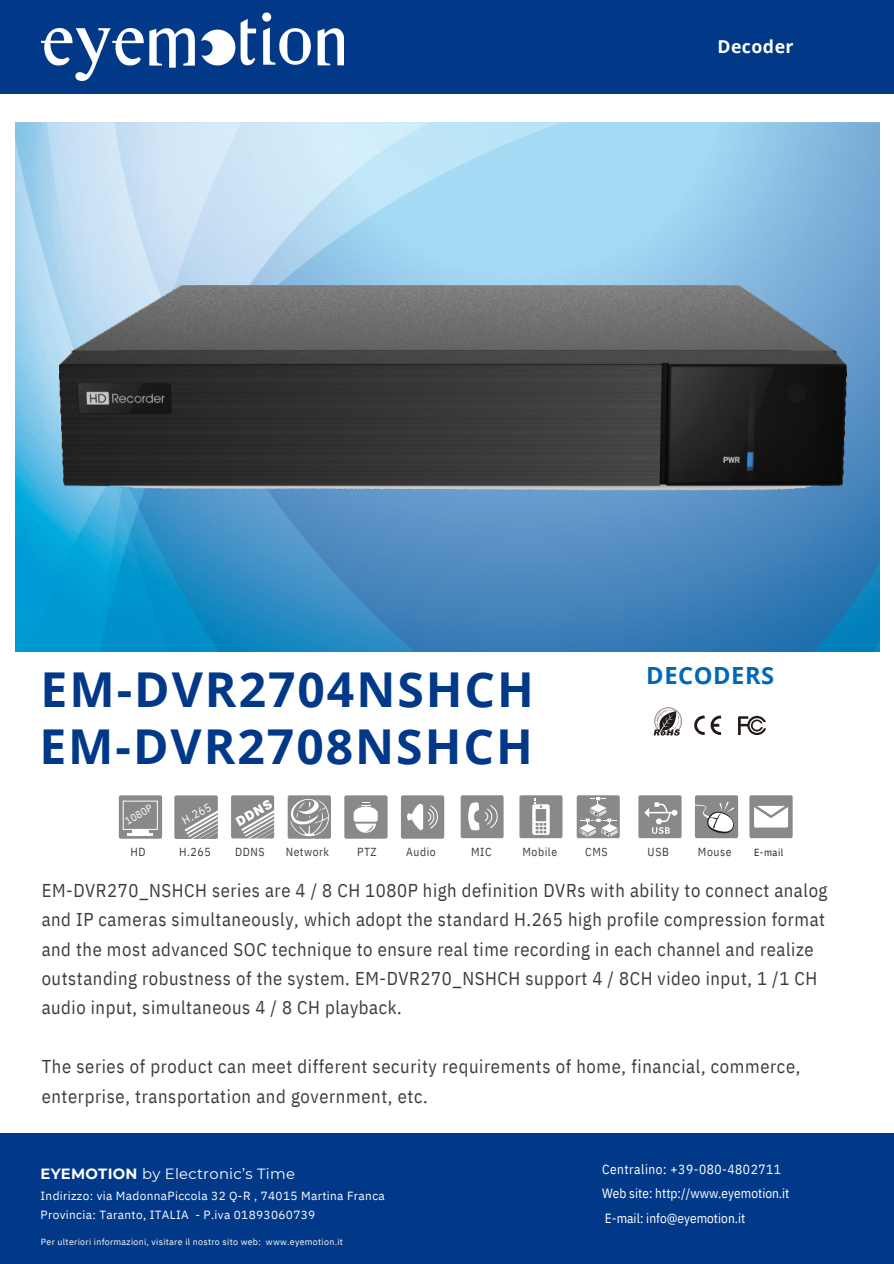
<style>
.page{position:relative;width:894px;height:1264px;background:#fff}
.page>*{position:absolute;margin:0;border:0;box-sizing:border-box;transform-origin:0 0}
.t1{font:700 48px "Open Sans";letter-spacing:.04em;color:#013888}
.t2{font:700 23.7px "Open Sans";letter-spacing:.025em;color:#0068b7}
.t3{font:18.6px/29.4px "IBM Plex Sans Cond";letter-spacing:.03em;color:#3f3b3a}
.t4{font:700 17.7px "Open Sans";letter-spacing:.025em;color:#fff}
.t5{font:14.85px "Montserrat";letter-spacing:.015em;color:#fff}
.t6{font:13.35px/24.5px "IBM Plex Sans Cond";color:#fff}
.t7{font:11.85px "IBM Plex Sans";letter-spacing:.03em;color:#fff}
.t8{font:11.7px "IBM Plex Sans Cond";letter-spacing:.05em;color:#3f3b3a}
.t9{font:11.7px "IBM Plex Sans Cond";color:#fff}
.t10{font:10.5px "IBM Plex Sans Cond";color:#fff}
.t11{font:10.2px "IBM Plex Sans Cond";color:#231916}
.t12{font:8.85px "IBM Plex Sans";letter-spacing:.03em;color:#fff}
.s1{font-weight:700}
</style>
<div class="page">
<div style="left:0;top:1133px;width:893px;height:130px;background:#013888"></div>
<div style="left:0;top:0;width:893px;height:93px;background:#013888"></div>
<img style="left:15px;top:123px;width:864px;height:529px">
<img style="left:42px;top:13px;width:301px;height:67px">
<img style="left:59px;top:285px;width:787px;height:205px">
<div style="left:287px;top:795px;width:44px;height:43px;background:#898989;border-radius:2px"></div>
<svg style="left:287px;top:796px;width:42px;height:40px"></svg>
<div style="left:231px;top:795px;width:43px;height:43px;background:#898989;border-radius:2px"></div>
<svg style="left:235px;top:800px;width:39px;height:38px"></svg>
<div style="left:401px;top:795px;width:43px;height:43px;background:#898989;border-radius:2px"></div>
<svg style="left:407px;top:803px;width:31px;height:28px"></svg>
<div style="left:344px;top:795px;width:43px;height:43px;background:#898989;border-radius:2px"></div>
<svg style="left:353px;top:802px;width:24px;height:30px"></svg>
<div style="left:119px;top:795px;width:43px;height:43px;background:#898989;border-radius:2px"></div>
<div style="left:123px;top:800px;width:35px;height:29px;border:1px solid #fff"></div>
<hr style="left:132px;top:829px;width:16px;height:3px;background:#fff">
<hr style="left:127px;top:833px;width:26px;height:3px;background:#fff">
<div style="left:174px;top:795px;width:44px;height:44px;background:#898989;border-radius:2px"></div>
<svg style="left:184px;top:810px;width:34px;height:29px"></svg>
<div style="left:460px;top:795px;width:43px;height:43px;background:#898989;border-radius:2px"></div>
<svg style="left:468px;top:802px;width:30px;height:28px"></svg>
<div style="left:519px;top:795px;width:43px;height:43px;background:#898989;border-radius:2px"></div>
<svg style="left:532px;top:804px;width:17px;height:31px"></svg>
<div style="left:535px;top:809px;width:11px;height:12px;background:#898989"></div>
<svg style="left:535px;top:822px;width:11px;height:12px"></svg>
<svg style="left:534px;top:798px;width:8px;height:10px"></svg>
<div style="left:576px;top:795px;width:43px;height:43px;background:#898989;border-radius:2px"></div>
<svg style="left:579px;top:797px;width:38px;height:40px"></svg>
<div style="left:638px;top:795px;width:43px;height:43px;background:#898989;border-radius:2px"></div>
<svg style="left:644px;top:802px;width:33px;height:31px"></svg>
<div style="left:694px;top:795px;width:44px;height:43px;background:#898989;border-radius:2px"></div>
<svg style="left:694px;top:801px;width:40px;height:32px"></svg>
<div style="left:749px;top:795px;width:43px;height:43px;background:#898989;border-radius:2px"></div>
<svg style="left:754px;top:806px;width:33px;height:21px"></svg>
<svg style="left:653px;top:707px;width:28px;height:28px"></svg>
<svg style="left:694px;top:715px;width:27px;height:20px"></svg>
<svg style="left:738px;top:716px;width:28px;height:19px"></svg>
<p class="t4" style="left:717px;top:34px;width:78px">Decoder</p>
<p class="t1" style="left:41px;top:655px;width:495px">EM-DVR2704NSHCH</p>
<p class="t2" style="left:646px;top:659px;width:129px">DECODERS</p>
<h6 class="t1" style="left:39px;top:712px;width:495px">EM-DVR2708NSHCH</h6>
<h6 class="t10" style="left:122px;top:816px;width:31px;rotate:-30deg">1080P</h6>
<p class="t9" style="left:179px;top:814px;width:33px;rotate:-28deg">H.265</p>
<h6 class="t8" style="left:130px;top:843px;width:17px">HD</h6>
<h6 class="t8" style="left:179px;top:843px;width:33px">H.265</h6>
<p class="t8" style="left:235px;top:843px;width:31px">DDNS</p>
<h6 class="t8" style="left:286px;top:843px;width:45px">Network</h6>
<p class="t8" style="left:357px;top:843px;width:21px">PTZ</p>
<h6 class="t8" style="left:406px;top:843px;width:31px">Audio</h6>
<p class="t8" style="left:471px;top:843px;width:22px">MIC</p>
<h6 class="t8" style="left:522px;top:843px;width:36px">Mobile</h6>
<p class="t8" style="left:585px;top:843px;width:24px">CMS</p>
<h6 class="t8" style="left:647px;top:843px;width:23px">USB</h6>
<p class="t8" style="left:697px;top:843px;width:35px">Mouse</p>
<p class="t11" style="left:753px;top:845px;width:31px">E-mail</p>
<p class="t3" style="left:42px;top:875px;width:787px">EM-DVR270_NSHCH series are 4 / 8 CH 1080P high definition DVRs with ability to connect analog and IP cameras simultaneously, which adopt the standard H.265 high profile compression format and the most advanced SOC technique to ensure real time recording in each channel and realize outstanding robustness of the system. EM-DVR270_NSHCH support 4 / 8CH video input, 1 /1 CH audio input, simultaneous 4 / 8 CH playback.</p>
<h4 class="t3" style="left:42px;top:1051px;width:760px">The series of product can meet different security requirements of home, financial, commerce, enterprise, transportation and government, etc.</h4>
<h1 class="t5" style="left:41px;top:1164px;width:256px"><span class="s1">EYEMOTION</span> by Electronic’s Time</h1>
<p class="t7" style="left:41px;top:1187px;width:346px">Indirizzo: via MadonnaPiccola 32 Q-R , 74015 Martina Franca</p>
<p class="t7" style="left:41px;top:1206px;width:276px">Provincia: Taranto, ITALIA - P.iva 01893060739</p>
<h1 class="t12" style="left:41px;top:1236px;width:303px">Per ulteriori informazioni, visitare il nostro sito web: www.eyemotion.it</h1>
<h2 class="t6" style="left:602px;top:1156px;width:189px">Centralino: +39-080-4802711<br>Web site: http://www.eyemotion.it<br>E-mail: info@eyemotion.it</h2>
</div>
